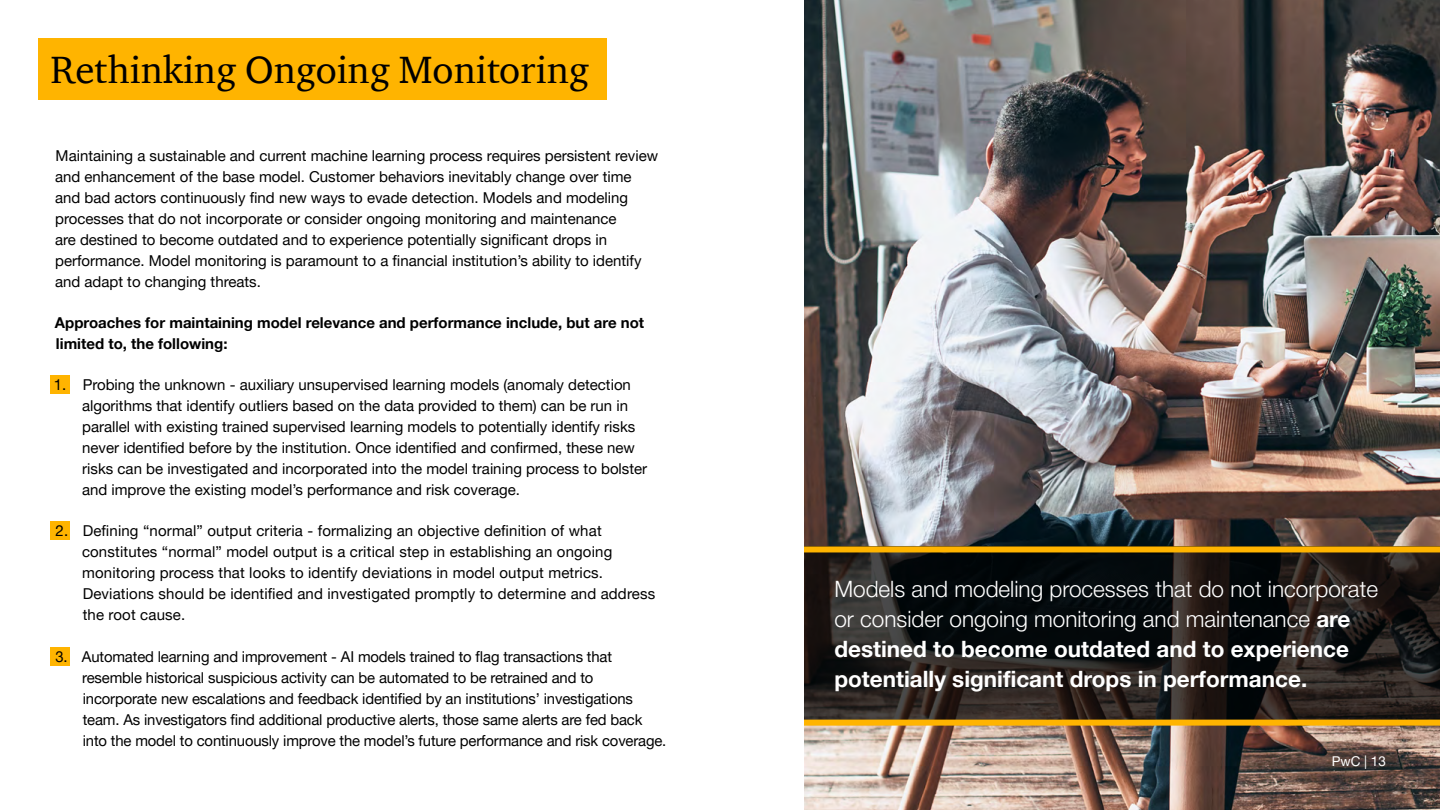
<style>
.page{position:relative;width:1440px;height:810px;background:#fff}
.page>*{position:absolute;margin:0;border:0;box-sizing:border-box;transform-origin:0 0}
.t1{font:39px "ITC Charter Com";color:#000}
.t2{font:300 22.5px/30px "Helvetica Neue LT Pro";color:#fff}
.t3{font:15px/21px "Helvetica Neue LT Pro";color:#000}
.t4{font:700 15px/21px "Helvetica Neue LT Pro";color:#000}
.t5{font:13.5px "Helvetica Neue LT Pro";color:#fff}
.s1{font-weight:700}
</style>
<div class="page">
<div style="left:50px;top:376px;width:20px;height:18px;background:#ffb400"></div>
<div style="left:50px;top:522px;width:20px;height:18px;background:#ffb400"></div>
<div style="left:50px;top:647px;width:20px;height:19px;background:#ffb400"></div>
<div style="left:38px;top:38px;width:568px;height:62px;background:#ffb400"></div>
<img style="left:804px;top:0;width:636px;height:810px">
<svg style="left:804px;top:552px;width:636px;height:168px;background:#1d1a18"></svg>
<div style="left:804px;top:546px;width:636px;height:6px;background:#ffb400"></div>
<div style="left:804px;top:720px;width:636px;height:6px;background:#ffb400"></div>
<h1 class="t1" style="left:51px;top:46px;width:540px">Rethinking Ongoing Monitoring</h1>
<p class="t3" style="left:55px;top:145px;width:604px">Maintaining a sustainable and current machine learning process requires persistent review and enhancement of the base model. Customer behaviors inevitably change over time and bad actors continuously find new ways to evade detection. Models and modeling processes that do not incorporate or consider ongoing monitoring and maintenance<br>are destined to become outdated and to experience potentially significant drops in performance. Model monitoring is paramount to a financial institution’s ability to identify and adapt to changing threats.</p>
<p class="t4" style="left:55px;top:312px;width:591px">Approaches for maintaining model relevance and performance include, but are not limited to, the following:</p>
<p class="t3" style="left:82px;top:374px;width:567px;text-indent:-28px">1. Probing the unknown - auxiliary unsupervised learning models (anomaly detection algorithms that identify outliers based on the data provided to them) can be run in parallel with existing trained supervised learning models to potentially identify risks never identified before by the institution. Once identified and confirmed, these new risks can be investigated and incorporated into the model training process to bolster and improve the existing model’s performance and risk coverage.</p>
<p class="t3" style="left:82px;top:520px;width:575px;text-indent:-26px">2. Defining “normal” output criteria - formalizing an objective definition of what constitutes “normal” model output is a critical step in establishing an ongoing monitoring process that looks to identify deviations in model output metrics.<br>Deviations should be identified and investigated promptly to determine and address the root cause.</p>
<p class="t3" style="left:82px;top:646px;width:585px;text-indent:-27px">3. Automated learning and improvement - AI models trained to flag transactions that resemble historical suspicious activity can be automated to be retrained and to incorporate new escalations and feedback identified by an institutions’ investigations team. As investigators find additional productive alerts, those same alerts are fed back into the model to continuously improve the model’s future performance and risk coverage.</p>
<h2 class="t2" style="left:834px;top:574px;width:545px">Models and modeling processes that do not incorporate or consider ongoing monitoring and maintenance <span class="s1">are destined to become outdated and to experience potentially significant drops in performance.</span></h2>
<p class="t5" style="left:1331px;top:753px;width:56px">PwC | 13</p>
</div>
